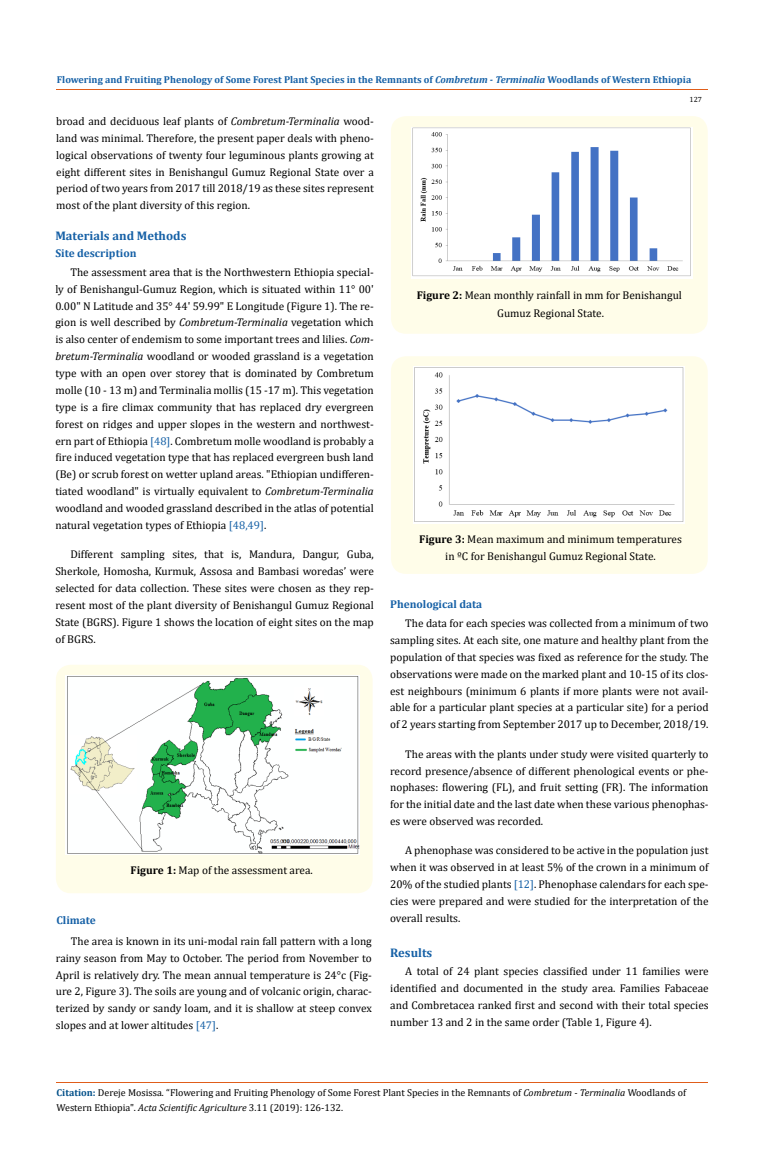
<style>
.page{position:relative;width:764px;height:1170px;background:#fff}
.page>*{position:absolute;margin:0;border:0;box-sizing:border-box;transform-origin:0 0}
.t1{font:700 12.5px "Cambria";color:#1560a6}
.t2{font:11.25px/16.9px "Cambria";color:#000;text-align:justify}
.t3{font:700 11.25px "Cambria";color:#1560a6}
.t4{font:10px/15px "Cambria";color:#000}
.t5{font:700 10px "Cambria";color:#1560a6}
.t6{font:7.5px "Cambria";color:#000}
.s1{font-style:italic}
.s2{color:#1560a6}
.s3{font-weight:700}
.s4{font-weight:700;color:#035089}
</style>
<div class="page">
<div style="left:56px;top:665px;width:317px;height:228px;background:#fffde9;border-radius:15px"></div>
<img style="left:66px;top:675px;width:294px;height:180px">
<div style="left:391px;top:116px;width:317px;height:218px;background:#fffde9;border-radius:15px"></div>
<img style="left:411px;top:127px;width:281px;height:152px">
<div style="left:391px;top:356px;width:317px;height:218px;background:#fffde9;border-radius:15px"></div>
<img style="left:414px;top:367px;width:271px;height:157px">
<hr style="left:56px;top:90px;width:652px;height:1px;background:#e05d1a">
<hr style="left:56px;top:1082px;width:652px;height:1px;background:#e05d1a">
<p class="t5" style="left:57px;top:72px;width:636px">Flowering and Fruiting Phenology of Some Forest Plant Species in the Remnants of <span class="s1">Combretum - Terminalia</span> Woodlands of Western Ethiopia</p>
<p class="t2" style="left:56px;top:113px;width:319px">broad and deciduous leaf plants of <span class="s1">Combretum-Terminalia</span> wood&shy;land was minimal. Therefore, the present paper deals with pheno&shy;logical observations of twenty four leguminous plants growing at eight different sites in Benishangul Gumuz Regional State over a period of two years from 2017 till 2018/19 as these sites represent most of the plant diversity of this region.</p>
<p class="t1" style="left:55px;top:227px;width:133px">Materials and Methods</p>
<p class="t3" style="left:55px;top:245px;width:83px">Site description</p>
<p class="t2" style="left:55px;top:264px;width:320px;text-indent:15px">The assessment area that is the Northwestern Ethiopia special&shy;ly of Benishangul-Gumuz Region, which is situated within 11° 00' 0.00" N Latitude and 35° 44' 59.99" E Longitude (Figure 1). The re&shy;gion is well described by <span class="s1">Combretum-Terminalia</span> vegetation which is also center of endemism to some important trees and lilies. <span class="s1">Com&shy;bretum-Terminalia</span> woodland or wooded grassland is a vegetation type with an open over storey that is dominated by Combretum molle (10 - 13 m) and Terminalia mollis (15 -17 m). This vegetation type is a fire climax community that has replaced dry evergreen forest on ridges and upper slopes in the western and northwest&shy;ern part of Ethiopia <span class="s2">[48]</span>. Combretum molle woodland is probably a fire induced vegetation type that has replaced evergreen bush land (Be) or scrub forest on wetter upland areas. "Ethiopian undifferen&shy;tiated woodland" is virtually equivalent to <span class="s1">Combretum-Terminalia </span>woodland and wooded grassland described in the atlas of potential natural vegetation types of Ethiopia <span class="s2">[48,49]</span>.</p>
<p class="t2" style="left:55px;top:546px;width:320px;text-indent:15px">Different sampling sites, that is, Mandura, Dangur, Guba, Sherkole, Homosha, Kurmuk, Assosa and Bambasi woredas’ were selected for data collection. These sites were chosen as they rep&shy;resent most of the plant diversity of Benishangul Gumuz Regional State (BGRS). Figure 1 shows the location of eight sites on the map of BGRS.</p>
<p class="t3" style="left:56px;top:912px;width:41px">Climate</p>
<p class="t2" style="left:131px;top:862px;width:184px"><span class="s3">Figure 1:</span> Map of the assessment area.</p>
<p class="t2" style="left:56px;top:932px;width:317px;text-indent:15px">The area is known in its uni-modal rain fall pattern with a long rainy season from May to October. The period from November to April is relatively dry. The mean annual temperature is 24°c (Fig&shy;ure 2, Figure 3). The soils are young and of volcanic origin, charac&shy;terized by sandy or sandy loam, and it is shallow at steep convex slopes and at lower altitudes <span class="s2">[47]</span>.</p>
<p class="t6" style="left:689px;top:95px;width:14px">127</p>
<p class="t2" style="left:417px;top:286px;width:267px;line-height:17.5px;text-align:center"><span class="s3">Figure 2:</span> Mean monthly rainfall in mm for Benishangul<br>Gumuz Regional State.</p>
<p class="t2" style="left:419px;top:530px;width:264px;line-height:17.5px;text-align:center"><span class="s3">Figure 3:</span> Mean maximum and minimum temperatures in ºC for Benishangul Gumuz Regional State.</p>
<p class="t3" style="left:390px;top:596px;width:94px">Phenological data</p>
<p class="t2" style="left:390px;top:615px;width:320px;text-indent:15px">The data for each species was collected from a minimum of two sampling sites. At each site, one mature and healthy plant from the population of that species was fixed as reference for the study. The observations were made on the marked plant and 10-15 of its clos&shy;est neighbours (minimum 6 plants if more plants were not avail&shy;able for a particular plant species at a particular site) for a period of 2 years starting from September 2017 up to December, 2018/19.</p>
<p class="t2" style="left:390px;top:745px;width:320px;text-indent:15px">The areas with the plants under study were visited quarterly to record presence/absence of different phenological events or phe&shy;nophases: flowering (FL), and fruit setting (FR). The information for the initial date and the last date when these various phenophas&shy;es were observed was recorded.</p>
<p class="t2" style="left:390px;top:842px;width:320px;text-indent:15px">A phenophase was considered to be active in the population just when it was observed in at least 5% of the crown in a minimum of 20% of the studied plants <span class="s2">[12]</span>. Phenophase calendars for each spe&shy;cies were prepared and were studied for the interpretation of the overall results.</p>
<p class="t1" style="left:390px;top:944px;width:44px">Results</p>
<p class="t2" style="left:390px;top:963px;width:320px;text-indent:15px">A total of 24 plant species classified under 11 families were identified and documented in the study area. Families Fabaceae and Combretacea ranked first and second with their total species number 13 and 2 in the same order (Table 1, Figure 4).</p>
<p class="t4" style="left:56px;top:1085px;width:631px"><span class="s4">Citation:</span> Dereje Mosissa<span class="s1">.</span> “Flowering and Fruiting Phenology of Some Forest Plant Species in the Remnants of <span class="s1">Combretum - Terminalia</span> Woodlands of<br>Western Ethiopia". <span class="s1">Acta Scientific Agriculture</span> 3.11 (2019): 126-132.</p>
</div>
